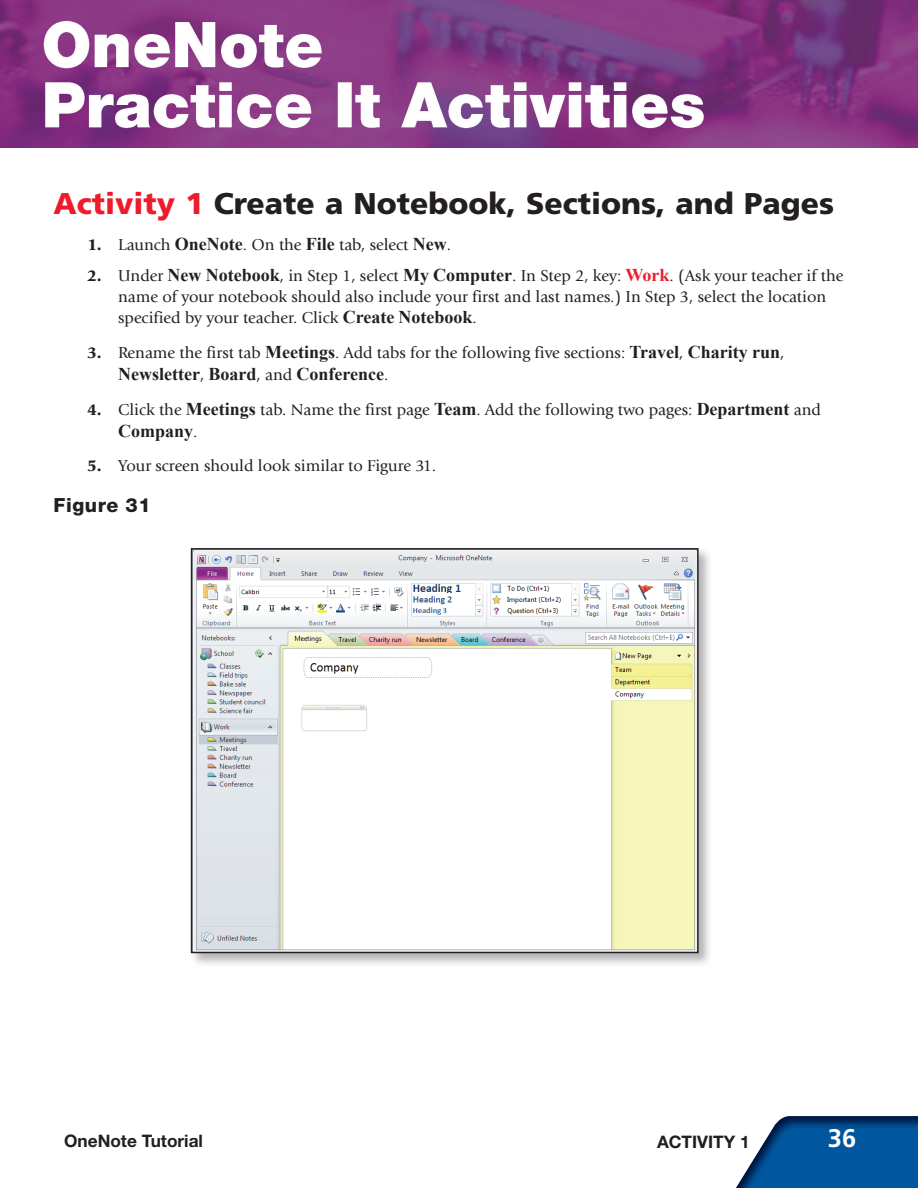
<style>
.page{position:relative;width:918px;height:1188px;background:#fff}
.page>*{position:absolute;margin:0;border:0;box-sizing:border-box;transform-origin:0 0}
.t1{font:900 30px "Frutiger LT Std";color:#231f20}
.t2{font:700 25.5px "Frutiger LT Std";color:#fff}
.t3{font:800 19.5px "Helvetica Neue LT Std";letter-spacing:.03em;color:#231f20}
.t4{font:700 18px "Times New Roman";color:#231f20}
.t5{font:700 17.25px "Helvetica Neue LT Std";color:#231f20}
.t6{font:16.5px/21.3px "Giovanni Std";color:#231f20}
.s1{color:#ee1b2d}
.s2{font-weight:900}
.s3{font-family:"Times New Roman";font-weight:700;font-size:18px}
.s4{font-family:"Times New Roman";font-weight:700;font-size:18px;color:#ee1b2d}
.s5{font-family:"Giovanni Std";font-weight:400;font-size:16.5px}
</style>
<div class="page">
<img style="left:0;top:0;width:918px;height:147px">
<img style="left:736px;top:1116px;width:182px;height:72px">
<div style="left:189px;top:547px;width:525px;height:421px;background:#231f20;opacity:.33"></div>
<img style="left:194px;top:551px;width:502px;height:399px">
<div style="left:191px;top:548px;width:508px;height:405px;border:2px solid #231f20"></div>
<h1 class="t1" style="left:54px;top:185px;width:782px"><span class="s1">Activity 1</span> Create a Notebook, Sections, and Pages</h1>
<p class="t6" style="left:88px;top:234px;width:365px"><span class="s2">1.</span> Launch <span class="s3">OneNote</span>. On the <span class="s3">File</span> tab, select <span class="s3">New</span>.</p>
<p class="t6" style="left:118px;top:265px;width:727px;text-indent:-31px"><span class="s2">2.</span> Under <span class="s3">New Notebook</span>, in Step 1, select <span class="s3">My Computer</span>. In Step 2, key: <span class="s4">Work</span>. (Ask your teacher if the name of your notebook should also include your first and last names.) In Step 3, select the location specified by your teacher. Click <span class="s3">Create Notebook</span>.</p>
<p class="t6" style="left:88px;top:342px;width:698px"><span class="s2">3.</span> Rename the first tab <span class="s3">Meetings</span>. Add tabs for the following five sections: <span class="s3">Travel</span>, <span class="s3">Charity run</span>,</p>
<p class="t4" style="left:118px;top:361px;width:272px">Newsletter<span class="s5">,</span> Board<span class="s5">, and</span> Conference<span class="s5">.</span></p>
<p class="t6" style="left:88px;top:399px;width:735px"><span class="s2">4.</span> Click the <span class="s3">Meetings</span> tab. Name the first page <span class="s3">Team</span>. Add the following two pages: <span class="s3">Department</span> and</p>
<p class="t4" style="left:118px;top:418px;width:81px">Company<span class="s5">.</span></p>
<p class="t6" style="left:88px;top:455px;width:350px"><span class="s2">5.</span> Your screen should look similar to Figure 31.</p>
<p class="t3" style="left:54px;top:494px;width:99px">Figure 31</p>
<p class="t5" style="left:64px;top:1130px;width:140px">OneNote Tutorial</p>
<p class="t5" style="left:657px;top:1131px;width:94px">ACTIVITY 1</p>
<h2 class="t2" style="left:828px;top:1123px;width:30px">36</h2>
</div>
